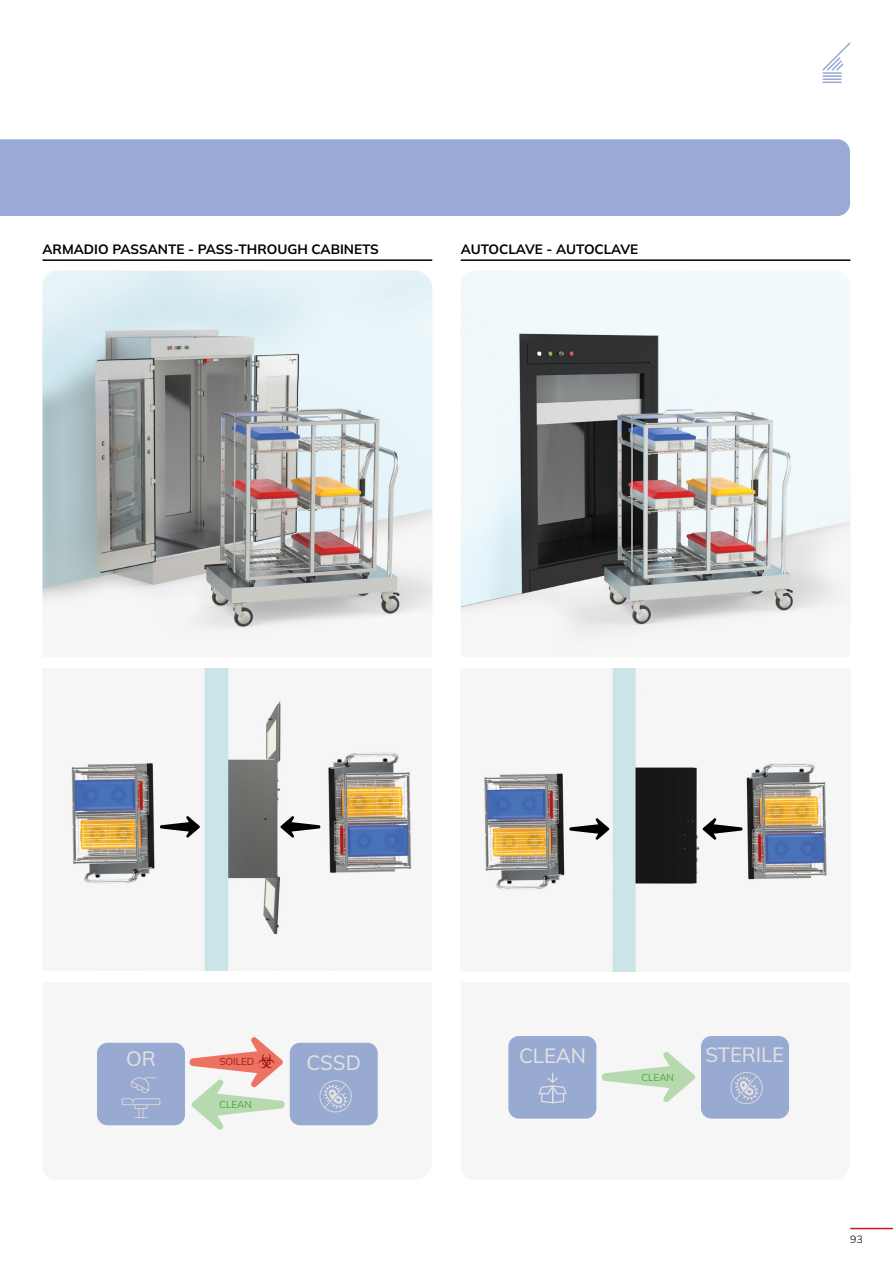
<style>
.page{position:relative;width:893px;height:1263px;background:#fff}
.page>*{position:absolute;margin:0;border:0;box-sizing:border-box;transform-origin:0 0}
.t1{font:500 20.25px "Mulish";letter-spacing:-.005em;color:#e0e0df}
.t2{font:700 13.5px "Mulish";color:#000}
.t3{font:300 10.5px "Mulish";color:#000}
.t4{font:9.9px "Mulish";color:#46ac34}
.t5{font:9.9px "Mulish";color:#a01a16}
</style>
<div class="page">
<hr style="left:851px;top:1228px;width:42px;height:1px;background:#c51a1b">
<svg style="left:822px;top:42px;width:28px;height:29px"></svg>
<hr style="left:822px;top:78px;width:20px;height:2px;background:#99aad7">
<hr style="left:822px;top:75px;width:20px;height:2px;background:#99aad7">
<svg style="left:822px;top:82px;width:20px;height:1px"></svg>
<hr style="left:822px;top:72px;width:20px;height:2px;background:#99aad7">
<div style="left:0;top:139px;width:850px;height:77px;background:#99aad7"></div>
<img style="left:70px;top:668px;width:342px;height:303px">
<div style="left:508px;top:1036px;width:282px;height:83px;background:#f6f6f6"></div>
<svg style="left:97px;top:1042px;width:281px;height:84px"></svg>
<hr style="left:43px;top:259px;width:389px;height:2px;background:#000">
<hr style="left:461px;top:259px;width:389px;height:2px;background:#000">
<div style="left:97px;top:1043px;width:88px;height:82px;background:#98a9d2;border-radius:11px"></div>
<div style="left:290px;top:1043px;width:88px;height:82px;background:#98a9d2;border-radius:10px"></div>
<svg style="left:188px;top:1037px;width:98px;height:93px"></svg>
<svg style="left:319px;top:1080px;width:33px;height:33px"></svg>
<svg style="left:121px;top:1077px;width:40px;height:41px"></svg>
<div style="left:508px;top:1036px;width:88px;height:82px;background:#98a9d2;border-radius:10px"></div>
<div style="left:701px;top:1036px;width:88px;height:82px;background:#98a9d2;border-radius:10px"></div>
<svg style="left:601px;top:1050px;width:94px;height:53px"></svg>
<svg style="left:538px;top:1072px;width:29px;height:31px"></svg>
<svg style="left:730px;top:1072px;width:33px;height:32px"></svg>
<img style="left:43px;top:271px;width:389px;height:386px">
<img style="left:461px;top:271px;width:389px;height:386px">
<img style="left:483px;top:668px;width:344px;height:303px">
<svg style="left:569px;top:818px;width:40px;height:22px"></svg>
<svg style="left:159px;top:815px;width:41px;height:23px"></svg>
<svg style="left:702px;top:818px;width:41px;height:22px"></svg>
<svg style="left:280px;top:815px;width:41px;height:23px"></svg>
<p class="t2" style="left:43px;top:240px;width:338px">ARMADIO PASSANTE - PASS-THROUGH CABINETS</p>
<p class="t2" style="left:461px;top:240px;width:179px">AUTOCLAVE - AUTOCLAVE</p>
<h1 class="t1" style="left:126px;top:1044px;width:31px">OR</h1>
<p class="t5" style="left:219px;top:1054px;width:36px">SOILED</p>
<p class="t4" style="left:219px;top:1097px;width:34px">CLEAN</p>
<h1 class="t1" style="left:307px;top:1048px;width:56px">CSSD</h1>
<h1 class="t1" style="left:519px;top:1041px;width:68px">CLEAN</h1>
<h1 class="t1" style="left:705px;top:1040px;width:80px">STERILE</h1>
<p class="t4" style="left:641px;top:1070px;width:34px">CLEAN</p>
<p class="t3" style="left:850px;top:1231px;width:14px">93</p>
</div>
